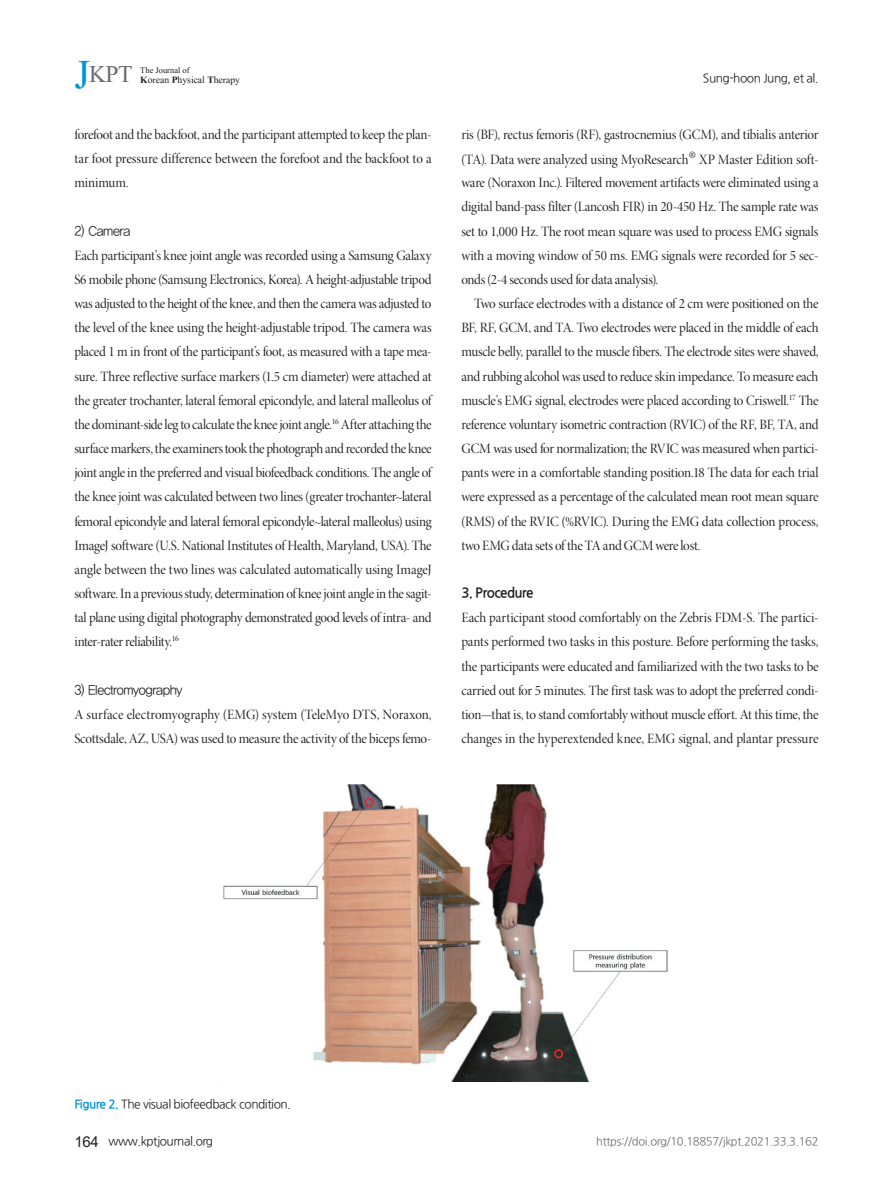
<style>
.page{position:relative;width:893px;height:1191px;background:#fff}
.page>*{position:absolute;margin:0;border:0;box-sizing:border-box;transform-origin:0 0}
.본문{font:37.5px "Minion Pro Disp";color:#231f20;scale:.96 1}
.t1{font:30px "Aparajita";color:#6c6d70}
.t2{font:15px "Arial";color:#231f20}
.본문-2{font:14.25px/24.2px "Minion Pro Disp";letter-spacing:-.01em;color:#231f20;text-align:justify;scale:.96 1}
.본문_소제목1{font:13.5px "YDVYGO32";letter-spacing:-.03em;color:#231f20;scale:.95 1}
.본문__중제목{font:13.5px "Nanum Gothic OTF Bold";letter-spacing:-.045em;color:#231f20}
.표_제목__그림_설명{font:12px "Nanum Gothic OTF";letter-spacing:-.04em;color:#231f20}
.하시라{font:12px "Nanum Gothic OTF";letter-spacing:-.04em;color:#231f20}
.t3{font:12px "Aparajita";color:#231f20}
.t4{font:11.25px "Nanum Gothic OTF";letter-spacing:-.03em;color:#6c6d70}
.t5{font:10.5px "Aparajita";color:#231f20}
.s1{font-size:51px;color:#0095d9}
.s2{font-weight:700}
.s3{font-family:"Nanum Gothic OTF Bold";color:#0095d9}
</style>
<div class="page">
<img style="left:223px;top:785px;width:445px;height:296px">
<p class="t1" style="left:74px;top:60px;width:60px"><span class="s1">J</span>KPT</p>
<p class="t5" style="left:140px;top:65px;width:51px">The Journal of</p>
<p class="t3" style="left:140px;top:74px;width:101px"><span class="s2">K</span>orean <span class="s2">P</span>hysical <span class="s2">T</span>herapy</p>
<p class="본문-2" style="left:74px;top:123px;width:374px">forefoot and the backfoot, and the participant attempted to keep the plan&shy;tar foot pressure difference between the forefoot and the backfoot to a minimum.</p>
<p class="본문_소제목1" style="left:74px;top:222px;width:60px">2) Camera</p>
<p class="본문-2" style="left:74px;top:243px;width:374px">Each participant’s knee joint angle was recorded using a Samsung Galaxy S6 mobile phone (Samsung Electronics, Korea). A height-adjustable tripod was adjusted to the height of the knee, and then the camera was adjusted to the level of the knee using the height-adjustable tripod. The camera was placed 1 m in front of the participant’s foot, as measured with a tape mea&shy;sure. Three reflective surface markers (1.5 cm diameter) were attached at the greater trochanter, lateral femoral epicondyle, and lateral malleolus of the dominant-side leg to calculate the knee joint angle.<sup>16</sup> After attaching the surface markers, the examiners took the photograph and recorded the knee joint angle in the preferred and visual biofeedback conditions. The angle of the knee joint was calculated between two lines (greater trochanter~lateral femoral epicondyle and lateral femoral epicondyle~lateral malleolus) using ImageJ software (U.S. National Institutes of Health, Maryland, USA). The angle between the two lines was calculated automatically using ImageJ software. In a previous study, determination of knee joint angle in the sagit&shy;tal plane using digital photography demonstrated good levels of intra- and inter-rater reliability.<sup>16</sup></p>
<p class="본문_소제목1" style="left:74px;top:681px;width:115px">3) Electromyography</p>
<p class="본문-2" style="left:74px;top:702px;width:374px">A surface electromyography (EMG) system (TeleMyo DTS, Noraxon,<br>Scottsdale, AZ, USA) was used to measure the activity of the biceps femo-</p>
<p class="하시라" style="left:703px;top:71px;width:117px">Sung-hoon Jung, et al.</p>
<p class="본문-2" style="left:461px;top:122px;width:374px;line-height:25.2px">ris (BF), rectus femoris (RF), gastrocnemius (GCM), and tibialis anterior (TA). Data were analyzed using MyoResearch</p>
<p class="본문" style="left:689px;top:141px;width:10px">®</p>
<p class="본문-2" style="left:461px;top:148px;width:374px;text-indent:238px">XP Master Edition soft&shy;ware (Noraxon Inc.). Filtered movement artifacts were eliminated using a digital band-pass filter (Lancosh FIR) in 20-450 Hz. The sample rate was set to 1,000 Hz. The root mean square was used to process EMG signals with a moving window of 50 ms. EMG signals were recorded for 5 sec&shy;onds (2-4 seconds used for data analysis).</p>
<p class="본문-2" style="left:461px;top:292px;width:374px;text-indent:13px">Two surface electrodes with a distance of 2 cm were positioned on the BF, RF, GCM, and TA. Two electrodes were placed in the middle of each muscle belly, parallel to the muscle fibers. The electrode sites were shaved, and rubbing alcohol was used to reduce skin impedance. To measure each muscle’s EMG signal, electrodes were placed according to Criswell.<sup>17</sup> The reference voluntary isometric contraction (RVIC) of the RF, BF, TA, and GCM was used for normalization; the RVIC was measured when partici&shy;pants were in a comfortable standing position.18 The data for each trial were expressed as a percentage of the calculated mean root mean square (RMS) of the RVIC (%RVIC). During the EMG data collection process, two EMG data sets of the TA and GCM were lost.</p>
<p class="본문__중제목" style="left:461px;top:586px;width:74px">3. Procedure</p>
<p class="본문-2" style="left:461px;top:606px;width:374px">Each participant stood comfortably on the Zebris FDM-S. The partici&shy;pants performed two tasks in this posture. Before performing the tasks, the participants were educated and familiarized with the two tasks to be carried out for 5 minutes. The first task was to adopt the preferred condi&shy;tion—that is, to stand comfortably without muscle effort. At this time, the changes in the hyperextended knee, EMG signal, and plantar pressure</p>
<p class="표_제목__그림_설명" style="left:74px;top:1096px;width:218px"><span class="s3">Figure 2.</span> The visual biofeedback condition.</p>
<p class="t2" style="left:74px;top:1131px;width:26px">164</p>
<p class="하시라" style="left:108px;top:1134px;width:106px">www.kptjournal.org</p>
<p class="t4" style="left:596px;top:1134px;width:224px">https://doi.org/10.18857/jkpt.2021.33.3.162</p>
</div>
